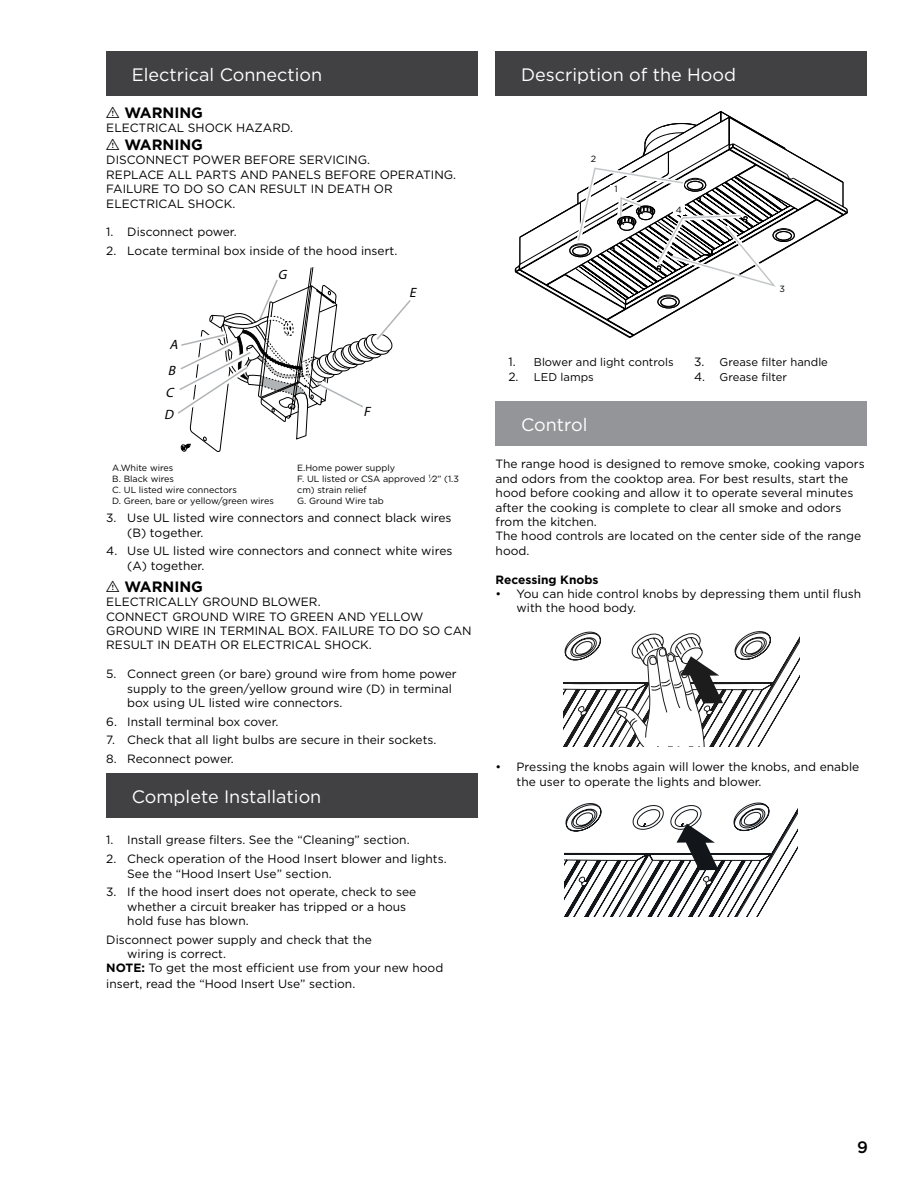
<style>
.page{position:relative;width:918px;height:1188px;background:#fff}
.page>*{position:absolute;margin:0;border:0;box-sizing:border-box;transform-origin:0 0}
.t1{font:18px "Gotham";color:#fff}
.t2{font:500 16.5px "Gotham";color:#000}
.t3{font:700 15px "Gotham";color:#000}
.t4{font:italic 13.5px/26.2px "Myriad Pro";color:#000}
.t5{font:12px/14.4px "Gotham";color:#000}
.t6{font:700 12px "Gotham";color:#000}
.t7{font:11.25px "Gotham";color:#000}
.t8{font:9px/10.8px "Gotham";color:#000}
.s1{font-family:"tables";font-weight:400}
.s2{font-weight:700}
.s3{font-size:12px}
</style>
<div class="page">
<div style="left:106px;top:51px;width:372px;height:44px;background:#414042"></div>
<svg style="left:177px;top:267px;width:234px;height:185px"></svg>
<div style="left:106px;top:773px;width:372px;height:44px;background:#414042"></div>
<div style="left:496px;top:51px;width:371px;height:44px;background:#414042"></div>
<svg style="left:515px;top:111px;width:333px;height:227px"></svg>
<svg style="left:546px;top:123px;width:250px;height:197px"></svg>
<div style="left:610px;top:185px;width:12px;height:9px;background:#fff"></div>
<div style="left:673px;top:206px;width:11px;height:9px;background:#fff"></div>
<div style="left:776px;top:284px;width:12px;height:10px;background:#fff"></div>
<div style="left:588px;top:155px;width:11px;height:9px;background:#fff"></div>
<div style="left:496px;top:402px;width:371px;height:44px;background:#939598"></div>
<svg style="left:563px;top:631px;width:236px;height:116px"></svg>
<svg style="left:564px;top:802px;width:233px;height:115px"></svg>
<h1 class="t1" style="left:132px;top:63px;width:192px">Electrical Connection</h1>
<p class="t3" style="left:106px;top:102px;width:98px"><span class="s1">I</span> WARNING</p>
<p class="t5" style="left:106px;top:120px;width:188px">ELECTRICAL SHOCK HAZARD.</p>
<p class="t3" style="left:106px;top:135px;width:98px"><span class="s1">I</span> WARNING</p>
<p class="t5" style="left:106px;top:153px;width:351px">DISCONNECT POWER BEFORE SERVICING.<br>REPLACE ALL PARTS AND PANELS BEFORE OPERATING.<br>FAILURE TO DO SO CAN RESULT IN DEATH OR ELECTRICAL SHOCK.</p>
<p class="t5" style="left:106px;top:225px;width:132px">1. Disconnect power.</p>
<p class="t5" style="left:106px;top:243px;width:293px">2. Locate terminal box inside of the hood insert.</p>
<p class="t4" style="left:168px;top:332px;width:15px">A<br>B</p>
<p class="t4" style="left:164px;top:382px;width:14px;line-height:21.8px">C<br>D</p>
<p class="t4" style="left:278px;top:262px;width:13px">G</p>
<p class="t4" style="left:409px;top:280px;width:11px">E</p>
<p class="t4" style="left:363px;top:399px;width:11px">F</p>
<p class="t8" style="left:112px;top:462px;width:163px">A.White wires<br>B. Black wires<br>C. UL listed wire connectors<br>D. Green, bare or yellow/green wires</p>
<p class="t8" style="left:297px;top:462px;width:163px">E.Home power supply<br>F. UL listed or CSA approved ¹⁄2” (1.3 cm) strain relief<br>G. Ground Wire tab</p>
<p class="t5" style="left:127px;top:510px;width:326px;text-indent:-21px">3. Use UL listed wire connectors and connect black wires (B) together.</p>
<p class="t5" style="left:127px;top:544px;width:327px;text-indent:-21px">4. Use UL listed wire connectors and connect white wires (A) together.</p>
<p class="t3" style="left:106px;top:577px;width:98px"><span class="s1">I</span> WARNING</p>
<p class="t5" style="left:106px;top:595px;width:367px">ELECTRICALLY GROUND BLOWER.<br>CONNECT GROUND WIRE TO GREEN AND YELLOW GROUND WIRE IN TERMINAL BOX. FAILURE TO DO SO CAN RESULT IN DEATH OR ELECTRICAL SHOCK.</p>
<p class="t5" style="left:127px;top:667px;width:331px;text-indent:-21px">5. Connect green (or bare) ground wire from home power supply to the green/yellow ground wire (D) in terminal box using UL listed wire connectors.</p>
<p class="t5" style="left:106px;top:714px;width:174px">6. Install terminal box cover.</p>
<p class="t5" style="left:106px;top:733px;width:332px">7. Check that all light bulbs are secure in their sockets.</p>
<p class="t5" style="left:106px;top:751px;width:129px">8. Reconnect power.</p>
<h1 class="t1" style="left:132px;top:785px;width:191px">Complete Installation</h1>
<p class="t5" style="left:106px;top:833px;width:305px">1. Install grease filters. See the “Cleaning” section.</p>
<p class="t5" style="left:127px;top:851px;width:321px;text-indent:-21px">2. Check operation of the Hood Insert blower and lights.<br>See the “Hood Insert Use” section.</p>
<p class="t5" style="left:127px;top:884px;width:291px;text-indent:-21px">3. If the hood insert does not operate, check to see whether a circuit breaker has tripped or a hous hold fuse has blown.</p>
<p class="t5" style="left:106px;top:932px;width:267px">Disconnect power supply and check that the</p>
<p class="t5" style="left:127px;top:946px;width:100px">wiring is correct.</p>
<p class="t5" style="left:106px;top:961px;width:339px"><span class="s2">NOTE:</span> To get the most efficient use from your new hood</p>
<p class="t5" style="left:106px;top:976px;width:250px">insert, read the “Hood Insert Use” section.</p>
<h1 class="t1" style="left:521px;top:63px;width:217px">Description of the Hood</h1>
<p class="t8" style="left:591px;top:153px;width:7px">2</p>
<p class="t8" style="left:615px;top:183px;width:5px">1</p>
<p class="t8" style="left:676px;top:204px;width:8px">4</p>
<p class="t8" style="left:779px;top:283px;width:7px">3</p>
<p class="t7" style="left:508px;top:355px;width:167px"><span class="s3">1.</span> Blower and light controls</p>
<p class="t7" style="left:508px;top:370px;width:87px"><span class="s3">2.</span> LED lamps</p>
<p class="t7" style="left:694px;top:355px;width:135px"><span class="s3">3.</span> Grease filter handle</p>
<p class="t7" style="left:694px;top:370px;width:95px"><span class="s3">4.</span> Grease filter</p>
<h1 class="t1" style="left:521px;top:414px;width:68px">Control</h1>
<p class="t5" style="left:496px;top:457px;width:371px">The range hood is designed to remove smoke, cooking vapors and odors from the cooktop area. For best results, start the hood before cooking and allow it to operate several minutes after the cooking is complete to clear all smoke and odors from the kitchen.<br>The hood controls are located on the center side of the range hood.</p>
<p class="t6" style="left:496px;top:571px;width:104px">Recessing Knobs</p>
<p class="t5" style="left:517px;top:586px;width:346px;text-indent:-21px">• You can hide control knobs by depressing them until flush with the hood body.</p>
<p class="t5" style="left:517px;top:759px;width:344px;text-indent:-21px">• Pressing the knobs again will lower the knobs, and enable the user to operate the lights and blower.</p>
<h2 class="t2" style="left:857px;top:1136px;width:12px">9</h2>
</div>
